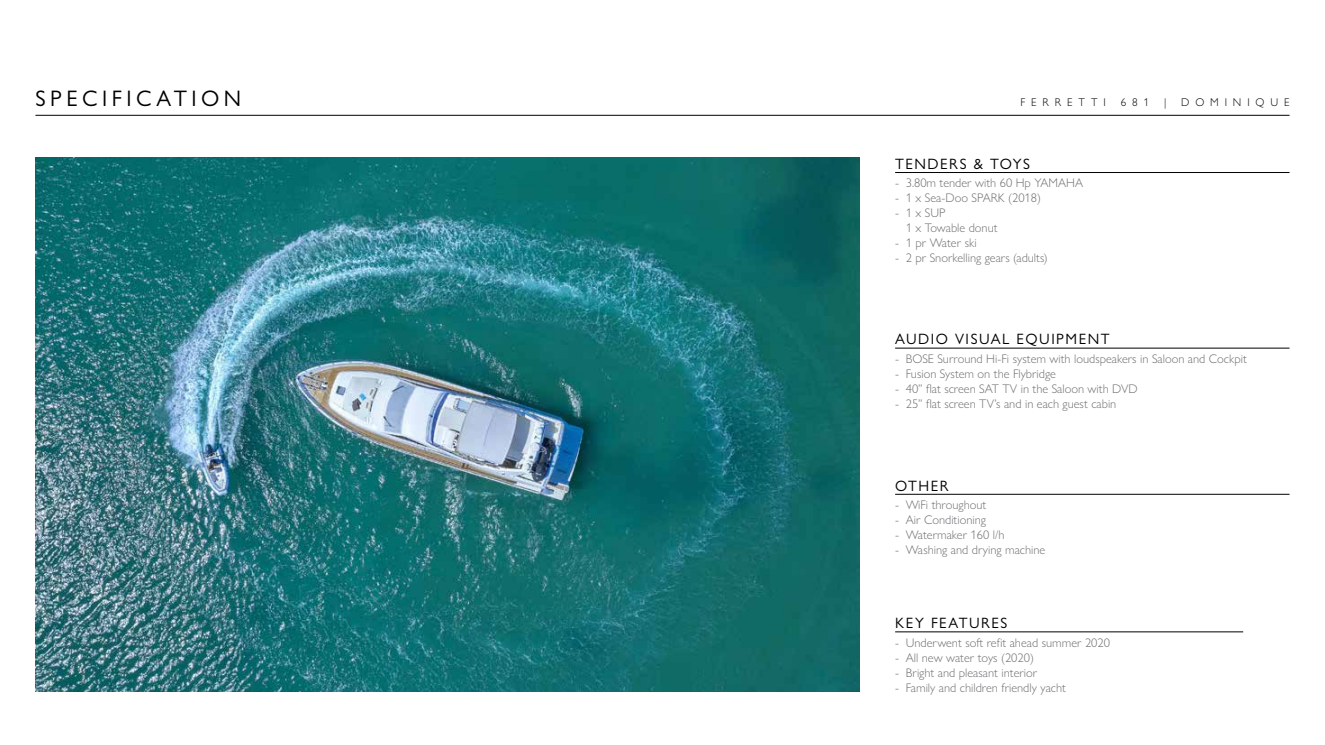
<style>
.page{position:relative;width:1325px;height:745px;background:#fff}
.page>*{position:absolute;margin:0;border:0;box-sizing:border-box;transform-origin:0 0}
.t1{font:22.5px "Gill Sans Nova";letter-spacing:.2em;color:#000}
.t2{font:15px "Gill Sans Nova";letter-spacing:.1em;color:#000}
.t3{font:300 12.5px/15px "Gill Sans Nova";color:#6d6e71}
.t4{font:300 11.25px "Gill Sans Nova";letter-spacing:.52em;color:#000}
</style>
<div class="page">
<img style="left:35px;top:158px;width:824px;height:533px">
<hr style="left:35px;top:115px;width:1254px;height:1px;background:#000">
<hr style="left:895px;top:172px;width:394px;height:1px;background:#000">
<hr style="left:895px;top:493px;width:394px;height:1px;background:#000">
<hr style="left:895px;top:347px;width:394px;height:1px;background:#000">
<hr style="left:895px;top:631px;width:348px;height:1px;background:#000">
<h1 class="t1" style="left:35px;top:85px;width:207px">SPECIFICATION</h1>
<p class="t4" style="left:1020px;top:96px;width:87px">FERRETTI</p>
<p class="t4" style="left:1120px;top:96px;width:30px">681</p>
<p class="t4" style="left:1164px;top:96px;width:4px">|</p>
<p class="t4" style="left:1181px;top:96px;width:110px">DOMINIQUE</p>
<p class="t2" style="left:895px;top:154px;width:136px">TENDERS &amp; TOYS</p>
<p class="t3" style="left:895px;top:175px;width:189px">- 3.80m tender with 60 Hp YAMAHA</p>
<p class="t3" style="left:895px;top:190px;width:147px">- 1 x Sea-Doo SPARK (2018)</p>
<p class="t3" style="left:905px;top:205px;width:93px;text-indent:-11px">- 1 x SUP<br>1 x Towable donut</p>
<p class="t3" style="left:895px;top:235px;width:83px">- 1 pr Water ski</p>
<p class="t3" style="left:895px;top:250px;width:154px">- 2 pr Snorkelling gears (adults)</p>
<p class="t2" style="left:895px;top:330px;width:216px">AUDIO VISUAL EQUIPMENT</p>
<p class="t3" style="left:895px;top:351px;width:353px">- BOSE Surround Hi-Fi system with loudspeakers in Saloon and Cockpit</p>
<p class="t3" style="left:895px;top:366px;width:162px">- Fusion System on the Flybridge</p>
<p class="t3" style="left:895px;top:381px;width:244px">- 40” flat screen SAT TV in the Saloon with DVD</p>
<p class="t3" style="left:895px;top:396px;width:223px">- 25” flat screen TV’s and in each guest cabin</p>
<p class="t2" style="left:895px;top:476px;width:55px">OTHER</p>
<p class="t3" style="left:895px;top:497px;width:93px">- WiFi throughout</p>
<p class="t3" style="left:895px;top:512px;width:92px">- Air Conditioning</p>
<p class="t3" style="left:895px;top:527px;width:111px">- Watermaker 160 l/h</p>
<p class="t3" style="left:895px;top:542px;width:152px">- Washing and drying machine</p>
<p class="t2" style="left:895px;top:613px;width:114px">KEY FEATURES</p>
<p class="t3" style="left:895px;top:634px;width:216px">- Underwent soft refit ahead summer 2020</p>
<p class="t3" style="left:895px;top:649px;width:140px">- All new water toys (2020)</p>
<p class="t3" style="left:895px;top:664px;width:144px">- Bright and pleasant interior</p>
<p class="t3" style="left:895px;top:679px;width:172px">- Family and children friendly yacht</p>
</div>
